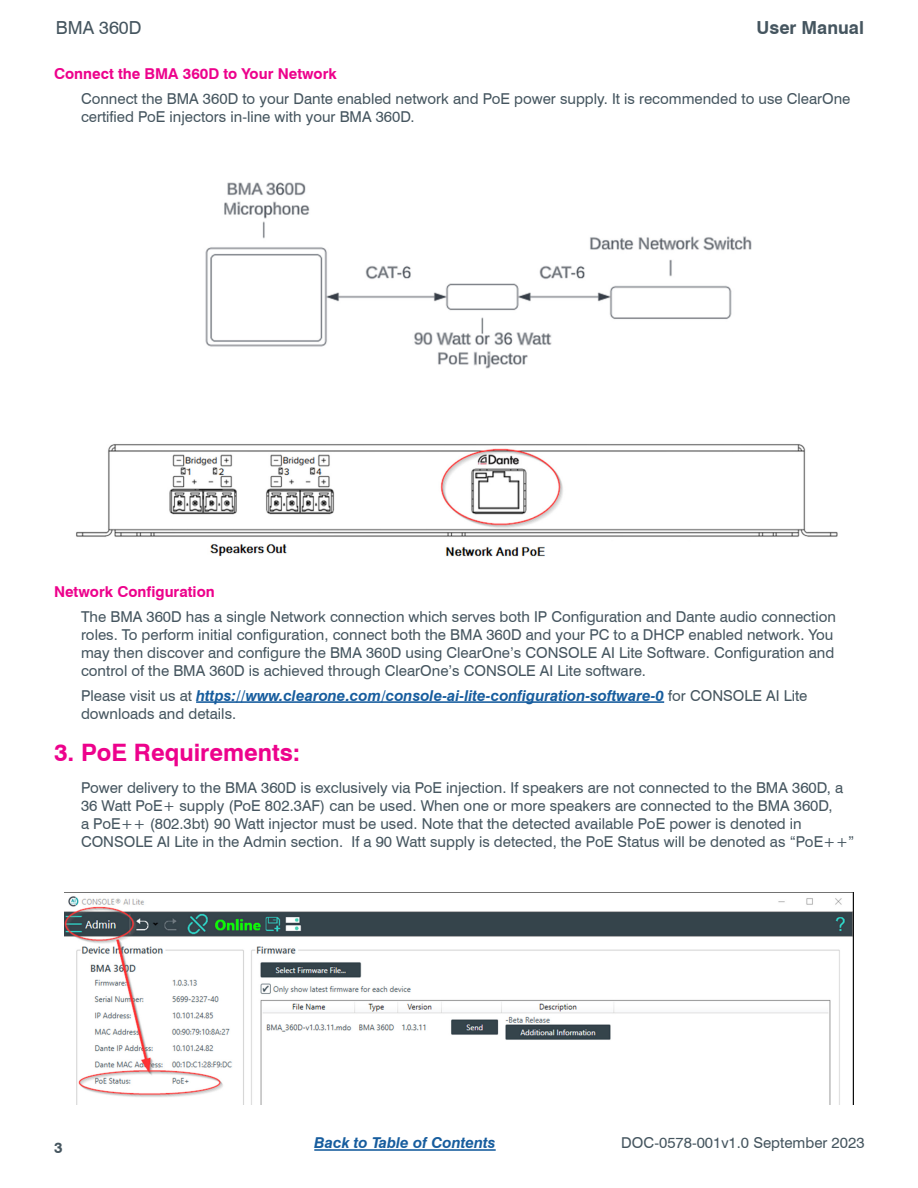
<style>
.page{position:relative;width:918px;height:1188px;background:#fff}
.page>*{position:absolute;margin:0;border:0;box-sizing:border-box;transform-origin:0 0}
.Parag_SectHead_Lvl_1{font:700 24px "Swiss 721 BT";color:#ed028c}
.t1{font:700 18px "Swiss 721 BT";color:#45555f}
.t2{font:18px "Swiss 721 BT";color:#45555f}
.Parag_Body_List_Lvl{font:15px/18px "Swiss 721 BT";color:#45555f}
.Parag_Body_List_Lvl-2{font:italic 700 15px/18px "Swiss 721 BT";color:#175d9e}
.Parag_Body_List_Lvl-3{font:700 15px "Swiss 721 BT";color:#ed028c}
.t3{font:700 15px "Swiss 721 BT";color:#45555f}
.s1{font-weight:400;font-style:normal;color:#45555f}
</style>
<div class="page">
<hr style="left:314px;top:1149px;width:182px;height:2px;background:#175d9e">
<hr style="left:196px;top:701px;width:468px;height:2px;background:#175d9e">
<img style="left:205px;top:182px;width:547px;height:187px">
<img style="left:76px;top:444px;width:762px;height:113px">
<img style="left:65px;top:893px;width:788px;height:211px">
<p class="t2" style="left:56px;top:17px;width:87px">BMA 360D</p>
<p class="t1" style="left:757px;top:17px;width:109px">User Manual</p>
<p class="Parag_Body_List_Lvl-3" style="left:54px;top:64px;width:284px">Connect the BMA 360D to Your Network</p>
<p class="Parag_Body_List_Lvl" style="left:81px;top:89px;width:771px">Connect the BMA 360D to your Dante enabled network and PoE power supply. It is recommended to use ClearOne certified PoE injectors in-line with your BMA 360D.</p>
<p class="Parag_Body_List_Lvl-3" style="left:54px;top:583px;width:162px">Network Configuration</p>
<p class="Parag_Body_List_Lvl" style="left:81px;top:607px;width:756px">The BMA 360D has a single Network connection which serves both IP Configuration and Dante audio connection roles. To perform initial configuration, connect both the BMA 360D and your PC to a DHCP enabled network. You may then discover and configure the BMA 360D using ClearOne’s CONSOLE AI Lite Software. Configuration and control of the BMA 360D is achieved through ClearOne’s CONSOLE AI Lite software.</p>
<p class="Parag_Body_List_Lvl-2" style="left:81px;top:686px;width:728px"><span class="s1">Please visit us at</span> https://www.clearone.com/console-ai-lite-configuration-software-0 <span class="s1">for CONSOLE AI Lite downloads and details.</span></p>
<p class="Parag_SectHead_Lvl_1" style="left:54px;top:738px;width:248px">3. PoE Requirements:</p>
<p class="Parag_Body_List_Lvl" style="left:81px;top:779px;width:775px">Power delivery to the BMA 360D is exclusively via PoE injection. If speakers are not connected to the BMA 360D, a 36 Watt PoE+ supply (PoE 802.3AF) can be used. When one or more speakers are connected to the BMA 360D,<br>a PoE++ (802.3bt) 90 Watt injector must be used. Note that the detected available PoE power is denoted in CONSOLE AI Lite in the Admin section. If a 90 Watt supply is detected, the PoE Status will be denoted as “PoE++”</p>
<p class="t3" style="left:54px;top:1139px;width:10px">3</p>
<p class="Parag_Body_List_Lvl" style="left:621px;top:1134px;width:245px">DOC-0578-001v1.0 September 2023</p>
<p class="Parag_Body_List_Lvl-2" style="left:314px;top:1134px;width:183px">Back to Table of Contents</p>
</div>
